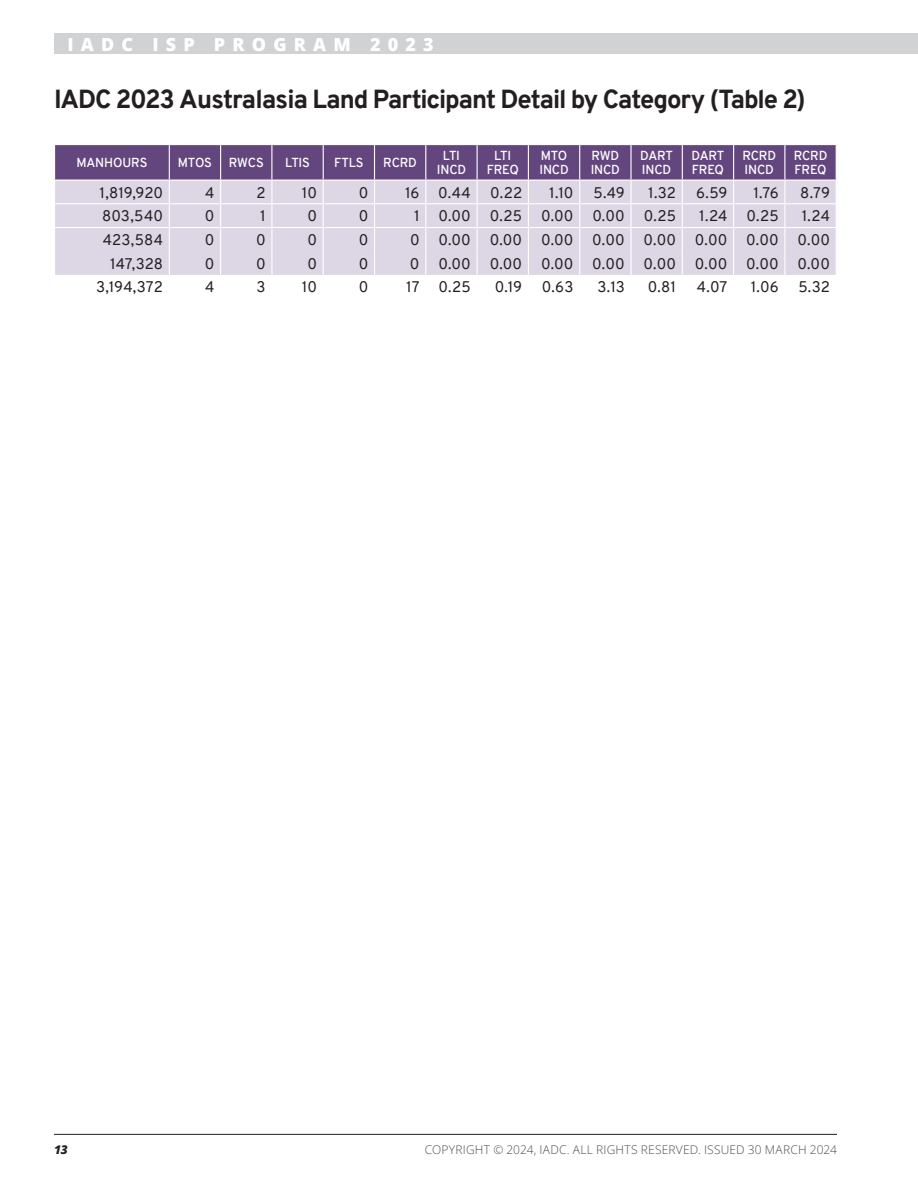
<style>
.page{position:relative;width:918px;height:1188px;background:#fff}
.page>*{position:absolute;margin:0;border:0;box-sizing:border-box;transform-origin:0 0}
.t1{font:800 25.5px "Overpass";letter-spacing:-.04em;color:#231f20}
.t2{font:18px "Open Sans";letter-spacing:.4em;color:#fff}
.t3{font:15px "Overpass";letter-spacing:.005em;color:#231f20}
.t4{font:600 12.75px/13.5px "Overpass";letter-spacing:-.015em;color:#fff}
.t5{font:12px "Open Sans";letter-spacing:.015em;color:#4b4c4d}
.t6{font:italic 12px "Open Sans";color:#231f20}
</style>
<div class="page">
<hr style="left:54px;top:1134px;width:783px;height:1px;background:#231f20">
<div style="left:54px;top:34px;width:864px;height:20px;background:#d1d2d4"></div>
<svg style="left:54px;top:145px;width:783px;height:130px;background:#bfb2cb"></svg>
<p class="t2" style="left:68px;top:32px;width:368px">IADC ISP PROGRAM 2023</p>
<h1 class="t1" style="left:54px;top:81px;width:753px">IADC 2023 Australasia Land Participant Detail by Category (Table 2)</h1>
<p class="t4" style="left:76px;top:156px;width:72px">MANHOURS</p>
<p class="t4" style="left:178px;top:156px;width:36px">MTOS</p>
<p class="t4" style="left:229px;top:156px;width:36px">RWCS</p>
<p class="t4" style="left:285px;top:156px;width:26px">LTIS</p>
<p class="t4" style="left:334px;top:156px;width:31px">FTLS</p>
<p class="t4" style="left:383px;top:156px;width:35px">RCRD</p>
<p class="t4" style="left:437px;top:149px;width:31px;text-align:center">LTI<br>INCD</p>
<p class="t4" style="left:487px;top:149px;width:34px;text-align:center">LTI<br>FREQ</p>
<p class="t4" style="left:539px;top:149px;width:31px">MTO<br>INCD</p>
<p class="t4" style="left:591px;top:149px;width:31px">RWD<br>INCD</p>
<p class="t4" style="left:640px;top:149px;width:34px">DART<br>INCD</p>
<p class="t4" style="left:692px;top:149px;width:34px">DART<br>FREQ</p>
<p class="t4" style="left:742px;top:149px;width:35px">RCRD<br>INCD</p>
<p class="t4" style="left:794px;top:149px;width:35px">RCRD<br>FREQ</p>
<p class="t3" style="left:100px;top:182px;width:65px">1,819,920</p>
<p class="t3" style="left:205px;top:182px;width:11px">4</p>
<p class="t3" style="left:257px;top:182px;width:11px">2</p>
<p class="t3" style="left:302px;top:182px;width:17px">10</p>
<p class="t3" style="left:359px;top:182px;width:11px">0</p>
<p class="t3" style="left:405px;top:182px;width:67px">16 0.44</p>
<p class="t3" style="left:490px;top:182px;width:34px">0.22</p>
<p class="t3" style="left:549px;top:182px;width:26px">1.10</p>
<p class="t3" style="left:594px;top:182px;width:33px">5.49</p>
<p class="t3" style="left:648px;top:182px;width:29px">1.32</p>
<p class="t3" style="left:696px;top:182px;width:33px">6.59</p>
<p class="t3" style="left:753px;top:182px;width:27px">1.76</p>
<p class="t3" style="left:800px;top:182px;width:31px">8.79</p>
<p class="t3" style="left:102px;top:205px;width:62px">803,540</p>
<p class="t3" style="left:205px;top:205px;width:11px">0</p>
<p class="t3" style="left:260px;top:205px;width:7px">1</p>
<p class="t3" style="left:307px;top:205px;width:11px">0</p>
<p class="t3" style="left:359px;top:205px;width:11px">0</p>
<p class="t3" style="left:414px;top:205px;width:7px">1</p>
<p class="t3" style="left:438px;top:205px;width:34px">0.00</p>
<p class="t3" style="left:490px;top:205px;width:34px">0.25</p>
<p class="t3" style="left:541px;top:205px;width:34px">0.00</p>
<p class="t3" style="left:592px;top:205px;width:34px">0.00</p>
<p class="t3" style="left:644px;top:205px;width:34px">0.25</p>
<p class="t3" style="left:699px;top:205px;width:30px">1.24</p>
<p class="t3" style="left:746px;top:205px;width:34px">0.25</p>
<p class="t3" style="left:802px;top:205px;width:30px">1.24</p>
<p class="t3" style="left:103px;top:229px;width:62px">423,584</p>
<p class="t3" style="left:205px;top:229px;width:11px">0</p>
<p class="t3" style="left:256px;top:229px;width:11px">0</p>
<p class="t3" style="left:307px;top:229px;width:11px">0</p>
<p class="t3" style="left:359px;top:229px;width:11px">0</p>
<p class="t3" style="left:410px;top:229px;width:11px">0</p>
<p class="t3" style="left:438px;top:229px;width:34px">0.00</p>
<p class="t3" style="left:490px;top:229px;width:34px">0.00</p>
<p class="t3" style="left:541px;top:229px;width:34px">0.00</p>
<p class="t3" style="left:592px;top:229px;width:34px">0.00</p>
<p class="t3" style="left:644px;top:229px;width:34px">0.00</p>
<p class="t3" style="left:695px;top:229px;width:34px">0.00</p>
<p class="t3" style="left:746px;top:229px;width:34px">0.00</p>
<p class="t3" style="left:798px;top:229px;width:34px">0.00</p>
<p class="t3" style="left:110px;top:253px;width:54px">147,328</p>
<p class="t3" style="left:205px;top:253px;width:11px">0</p>
<p class="t3" style="left:256px;top:253px;width:11px">0</p>
<p class="t3" style="left:307px;top:253px;width:11px">0</p>
<p class="t3" style="left:359px;top:253px;width:11px">0</p>
<p class="t3" style="left:410px;top:253px;width:11px">0</p>
<p class="t3" style="left:438px;top:253px;width:34px">0.00</p>
<p class="t3" style="left:490px;top:253px;width:34px">0.00</p>
<p class="t3" style="left:541px;top:253px;width:34px">0.00</p>
<p class="t3" style="left:592px;top:253px;width:34px">0.00</p>
<p class="t3" style="left:644px;top:253px;width:34px">0.00</p>
<p class="t3" style="left:695px;top:253px;width:34px">0.00</p>
<p class="t3" style="left:746px;top:253px;width:34px">0.00</p>
<p class="t3" style="left:798px;top:253px;width:34px">0.00</p>
<p class="t3" style="left:96px;top:276px;width:68px">3,194,372</p>
<p class="t3" style="left:205px;top:276px;width:11px">4</p>
<p class="t3" style="left:257px;top:276px;width:11px">3</p>
<p class="t3" style="left:302px;top:276px;width:17px">10</p>
<p class="t3" style="left:359px;top:276px;width:11px">0</p>
<p class="t3" style="left:406px;top:276px;width:15px">17</p>
<p class="t3" style="left:439px;top:276px;width:34px">0.25</p>
<p class="t3" style="left:495px;top:276px;width:29px">0.19</p>
<p class="t3" style="left:542px;top:276px;width:33px">0.63</p>
<p class="t3" style="left:598px;top:276px;width:29px">3.13</p>
<p class="t3" style="left:648px;top:276px;width:30px">0.81</p>
<p class="t3" style="left:697px;top:276px;width:32px">4.07</p>
<p class="t3" style="left:751px;top:276px;width:29px">1.06</p>
<p class="t3" style="left:798px;top:276px;width:33px">5.32</p>
<p class="t6" style="left:54px;top:1142px;width:15px">13</p>
<p class="t5" style="left:425px;top:1142px;width:414px">COPYRIGHT © 2024, IADC. ALL RIGHTS RESERVED. ISSUED 30 MARCH 2024</p>
</div>
